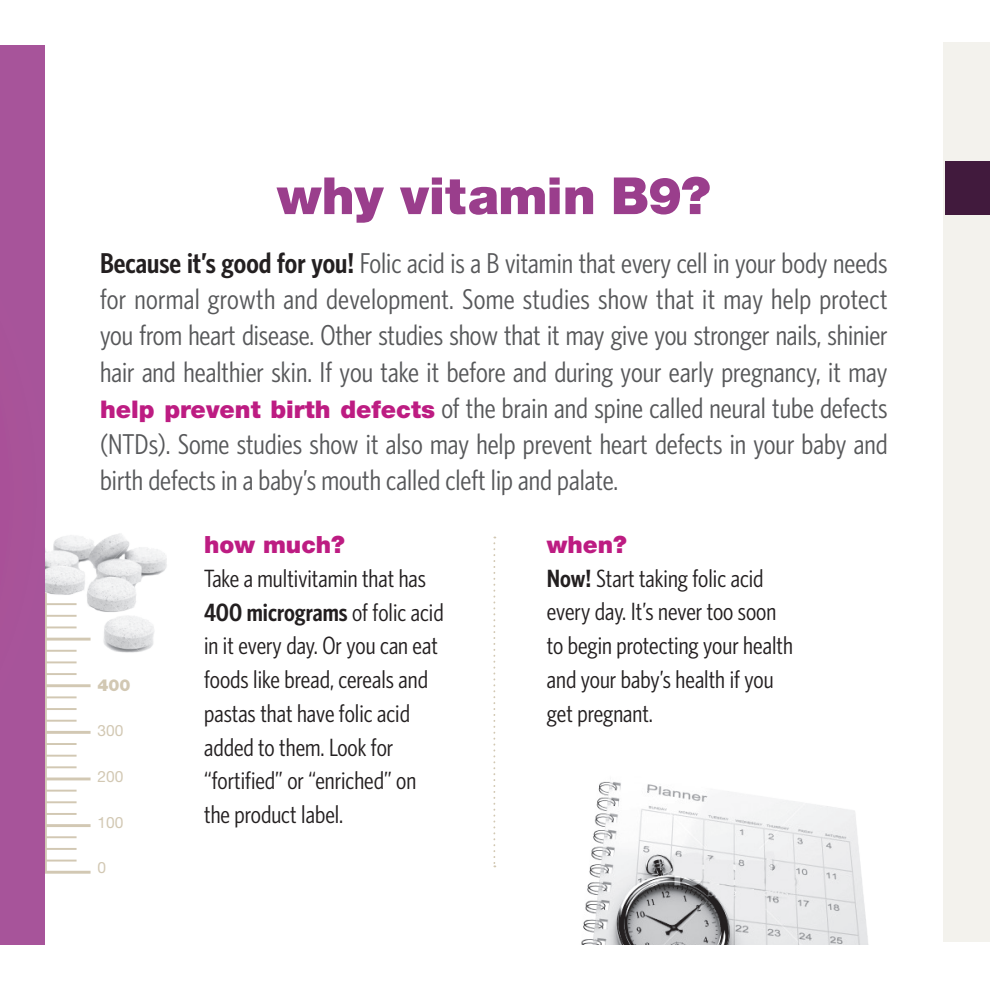
<style>
.page{position:relative;width:990px;height:990px;background:#fff}
.page>*{position:absolute;margin:0;border:0;box-sizing:border-box;transform-origin:0 0}
.t1{font:900 51.25px "Helvetica Neue";color:#9a3e8c}
.Whitney_Text{font:28.75px/36.2px "Whitney Condensed";color:#57585a;text-align:justify}
.Whitney_Text-2{font:25px/33.8px "Whitney Condensed";color:#231f20}
.Whitney_Text-3{font:900 23.75px "Helvetica Neue";color:#bd1c82}
.condensed_subhead{font:900 16.5px "Helvetica Neue";color:#d2c8b3}
.condensed_subhead-2{font:15.5px "Helvetica Neue";color:#d2c8b3}
.s1{font-weight:600;color:#231f20}
.s2{font-family:"Helvetica Neue";font-weight:900;font-size:24.5px;color:#bd1c82}
.s3{font-weight:600}
</style>
<div class="page">
<div style="left:944px;top:42px;width:46px;height:900px;background:#f3f2ed"></div>
<hr style="left:44px;top:591px;width:3px;height:281px;background:#d2c8b3">
<hr style="left:44px;top:860px;width:33px;height:2px;background:#d2c8b3">
<hr style="left:44px;top:848px;width:33px;height:2px;background:#d2c8b3">
<hr style="left:44px;top:836px;width:33px;height:2px;background:#d2c8b3">
<hr style="left:44px;top:813px;width:33px;height:2px;background:#d2c8b3">
<hr style="left:44px;top:801px;width:33px;height:2px;background:#d2c8b3">
<hr style="left:44px;top:790px;width:33px;height:2px;background:#d2c8b3">
<hr style="left:44px;top:766px;width:33px;height:2px;background:#d2c8b3">
<hr style="left:44px;top:755px;width:33px;height:2px;background:#d2c8b3">
<hr style="left:44px;top:743px;width:33px;height:2px;background:#d2c8b3">
<hr style="left:44px;top:720px;width:33px;height:2px;background:#d2c8b3">
<hr style="left:44px;top:708px;width:33px;height:2px;background:#d2c8b3">
<hr style="left:44px;top:696px;width:33px;height:2px;background:#d2c8b3">
<hr style="left:44px;top:673px;width:33px;height:2px;background:#d2c8b3">
<hr style="left:44px;top:871px;width:47px;height:3px;background:#d2c8b3">
<hr style="left:44px;top:824px;width:47px;height:3px;background:#d2c8b3">
<hr style="left:44px;top:778px;width:47px;height:2px;background:#d2c8b3">
<hr style="left:44px;top:731px;width:47px;height:3px;background:#d2c8b3">
<hr style="left:44px;top:684px;width:47px;height:3px;background:#d2c8b3">
<img style="left:45px;top:533px;width:122px;height:140px">
<img style="left:581px;top:782px;width:288px;height:163px">
<svg style="left:493px;top:537px;width:2px;height:330px"></svg>
<img style="left:943px;top:110px;width:19px;height:128px">
<div style="left:962px;top:161px;width:28px;height:54px;background:#411a3d"></div>
<div style="left:0;top:45px;width:45px;height:900px;background:#a7549a"></div>
<p class="t1" style="left:277px;top:165px;width:435px">why vitamin B9?</p>
<p class="Whitney_Text" style="left:100px;top:245px;width:789px"><span class="s1">Because it’s good for you!</span> Folic acid is a B vitamin that every cell in your body needs for normal growth and development. Some studies show that it may help protect you from heart disease. Other studies show that it may give you stronger nails, shinier hair and healthier skin. If you take it before and during your early pregnancy, it may <span class="s2">help prevent birth defects</span> of the brain and spine called neural tube defects (NTDs). Some studies show it also may help prevent heart defects in your baby and birth defects in a baby’s mouth called cleft lip and palate.</p>
<p class="Whitney_Text-3" style="left:547px;top:530px;width:82px">when?</p>
<p class="Whitney_Text-2" style="left:547px;top:561px;width:231px"><span class="s3">Now!</span> Start taking folic acid every day. It’s never too soon</p>
<p class="Whitney_Text-2" style="left:547px;top:628px;width:248px">to begin protecting your health and your baby’s health if you get pregnant.</p>
<p class="Whitney_Text-3" style="left:204px;top:530px;width:142px">how much?</p>
<p class="Whitney_Text-2" style="left:204px;top:561px;width:241px">Take a multivitamin that has<br><span class="s3">400 micrograms</span> of folic acid in it every day. Or you can eat foods like bread, cereals and pastas that have folic acid added to them. Look for “fortified” or “enriched” on the product label.</p>
<p class="condensed_subhead" style="left:98px;top:675px;width:35px">400</p>
<p class="condensed_subhead-2" style="left:98px;top:722px;width:27px">300</p>
<p class="condensed_subhead-2" style="left:98px;top:767px;width:27px">200</p>
<p class="condensed_subhead-2" style="left:98px;top:813px;width:27px">100</p>
<p class="condensed_subhead-2" style="left:98px;top:859px;width:10px">0</p>
</div>
